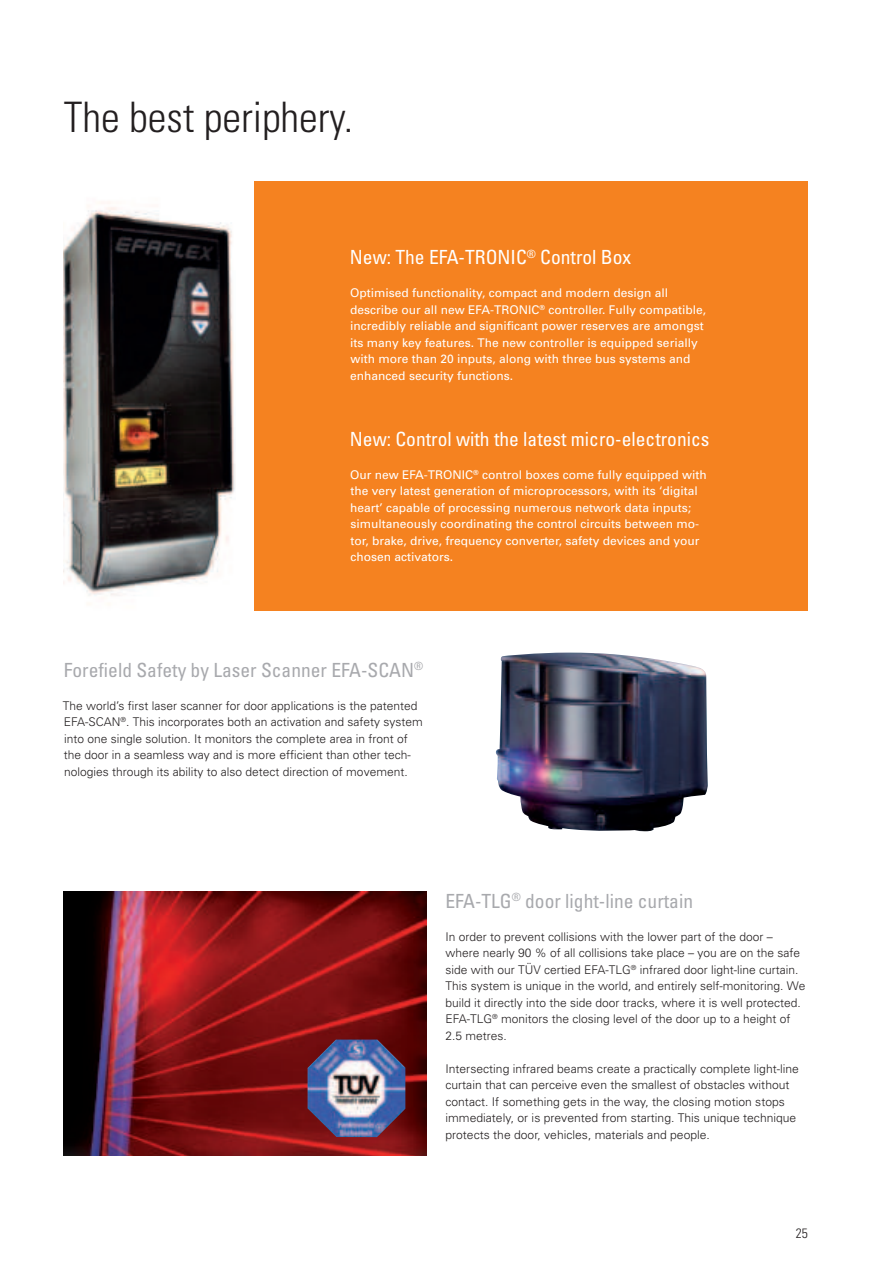
<style>
.page{position:relative;width:893px;height:1263px;background:#fff}
.page>*{position:absolute;margin:0;border:0;box-sizing:border-box;transform-origin:0 0}
.t1{font:300 condensed 42px "Univers";color:#231f20}
.t2{font:condensed 19.5px "Univers";color:#fff}
.t3{font:condensed 19.5px "Univers";color:#a8a9ad}
.t4{font:300 condensed 13.5px "Univers";color:#231f20}
.t5{font:300 12px/16.5px "Univers";color:#231f20}
.t6{font:12px/16.5px "Univers";color:#fff}
</style>
<div class="page">
<div style="left:255px;top:181px;width:553px;height:429px;background:#f58220"></div>
<img style="left:64px;top:891px;width:362px;height:264px">
<img style="left:308px;top:1039px;width:97px;height:98px">
<img style="left:496px;top:652px;width:212px;height:180px">
<img style="left:64px;top:202px;width:171px;height:394px">
<h1 class="t1" style="left:64px;top:101px;width:291px">The best periphery.</h1>
<h2 class="t2" style="left:350px;top:249px;width:283px">New: The EFA-TRONIC<sup>®</sup> Control Box</h2>
<p class="t6" style="left:350px;top:285px;width:358px">Optimised functionality, compact and modern design all describe our all new EFA-TRONIC<sup>®</sup> controller. Fully compatible, incredibly reliable and significant power reserves are amongst its many key features. The new controller is equipped serially with more than 20 inputs, along with three bus systems and enhanced security functions.</p>
<h2 class="t2" style="left:350px;top:431px;width:361px">New: Control with the latest micro-electronics</h2>
<p class="t6" style="left:350px;top:467px;width:358px">Our new EFA-TRONIC<sup>®</sup> control boxes come fully equipped with the very latest generation of microprocessors, with its ‘digital heart’ capable of processing numerous network data inputs; simultaneously coordinating the control circuits between mo&shy;tor, brake, drive, frequency converter, safety devices and your chosen activators.</p>
<h2 class="t3" style="left:64px;top:662px;width:361px">Forefield Safety by Laser Scanner EFA-SCAN<sup>®</sup></h2>
<p class="t5" style="left:63px;top:698px;width:362px">The world’s first laser scanner for door applications is the patented EFA-SCAN<sup>®</sup>. This incorporates both an activation and safety system into one single solution. It monitors the complete area in front of the door in a seamless way and is more efficient than other tech&shy;nologies through its ability to also detect direction of movement.</p>
<h2 class="t3" style="left:445px;top:893px;width:249px">EFA-TLG<sup>®</sup> door light-line curtain</h2>
<p class="t5" style="left:445px;top:929px;width:361px">In order to prevent collisions with the lower part of the door – where nearly 90 % of all collisions take place – you are on the safe side with our TÜV certied EFA-TLG<sup>®</sup> infrared door light-line curtain.<br>This system is unique in the world, and entirely self-monitoring. We build it directly into the side door tracks, where it is well protected.<br>EFA-TLG<sup>®</sup> monitors the closing level of the door up to a height of 2.5 metres.</p>
<p class="t5" style="left:445px;top:1061px;width:355px">Intersecting infrared beams create a practically complete light-line curtain that can perceive even the smallest of obstacles without contact. If something gets in the way, the closing motion stops immediately, or is prevented from starting. This unique technique protects the door, vehicles, materials and people.</p>
<p class="t4" style="left:796px;top:1228px;width:14px">25</p>
</div>
